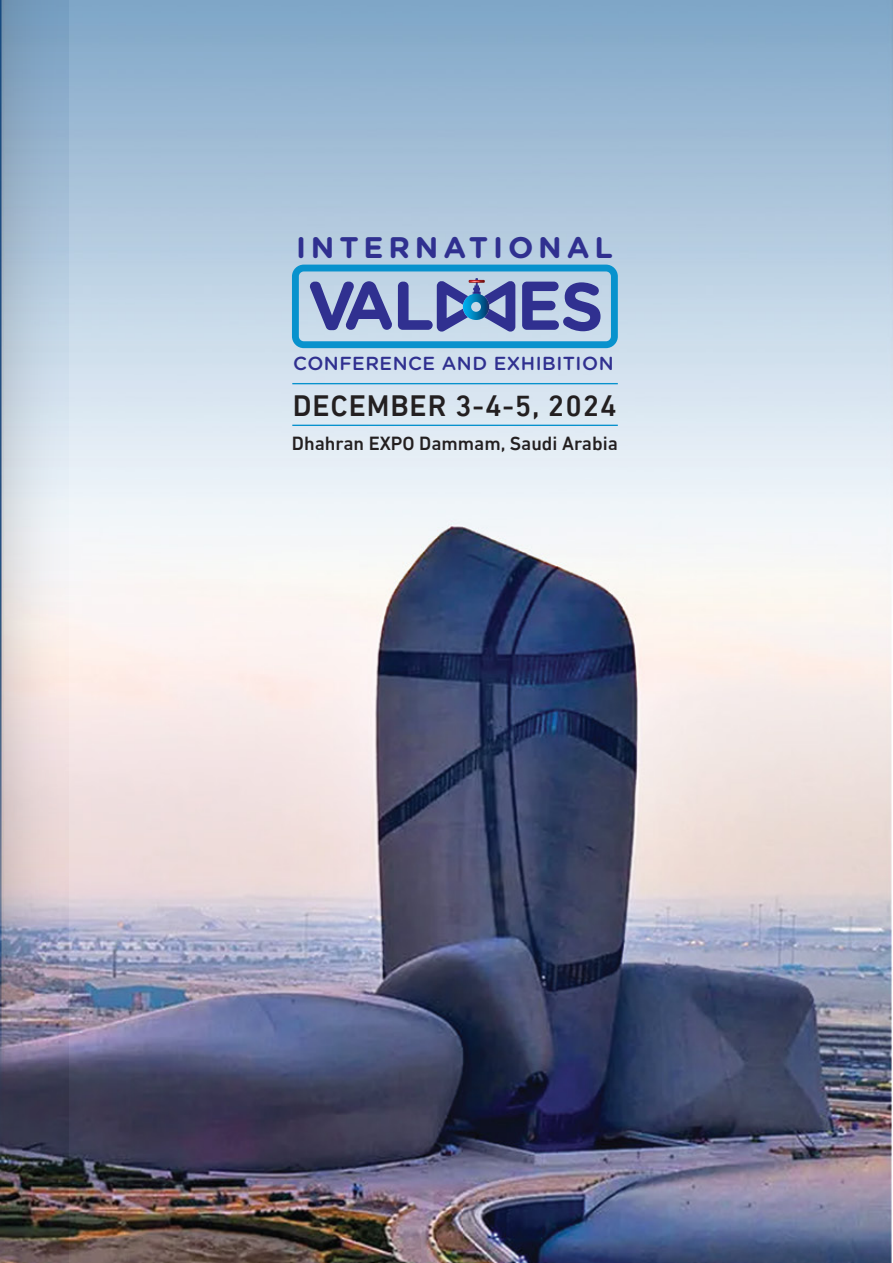
<style>
.page{position:relative;width:893px;height:1263px;background:#fff}
.page>*{position:absolute;margin:0;border:0;box-sizing:border-box;transform-origin:0 0}
.t1{font:500 30.15px "DIN Next LT Arabic";letter-spacing:.03em;color:#231f20}
.t2{font:700 29.7px "Gotham Rounded";letter-spacing:.165em;color:#303090}
.t3{font:500 19.35px "DIN Next LT Arabic";color:#231f20}
.t4{font:500 18.9px "Gotham Rounded";letter-spacing:.025em;color:#303090}
</style>
<div class="page">
<img style="left:69px;top:0;width:824px;height:1263px">
<img style="left:3px;top:0;width:66px;height:1263px">
<svg style="left:0;top:0;width:3px;height:1263px;background:#697890"></svg>
<hr style="left:292px;top:383px;width:326px;height:1px;background:#0892cd">
<hr style="left:292px;top:425px;width:326px;height:1px;background:#0892cd">
<svg style="left:292px;top:265px;width:326px;height:83px;background:#779dcb"></svg>
<h2 class="t2" style="left:296px;top:225px;width:318px">INTERNATIONAL</h2>
<p class="t4" style="left:293px;top:350px;width:322px">CONFERENCE AND EXHIBITION</p>
<h1 class="t1" style="left:293px;top:387px;width:325px">DECEMBER 3-4-5, 2024</h1>
<p class="t3" style="left:292px;top:432px;width:327px">Dhahran EXPO Dammam, Saudi Arabia</p>
</div>
